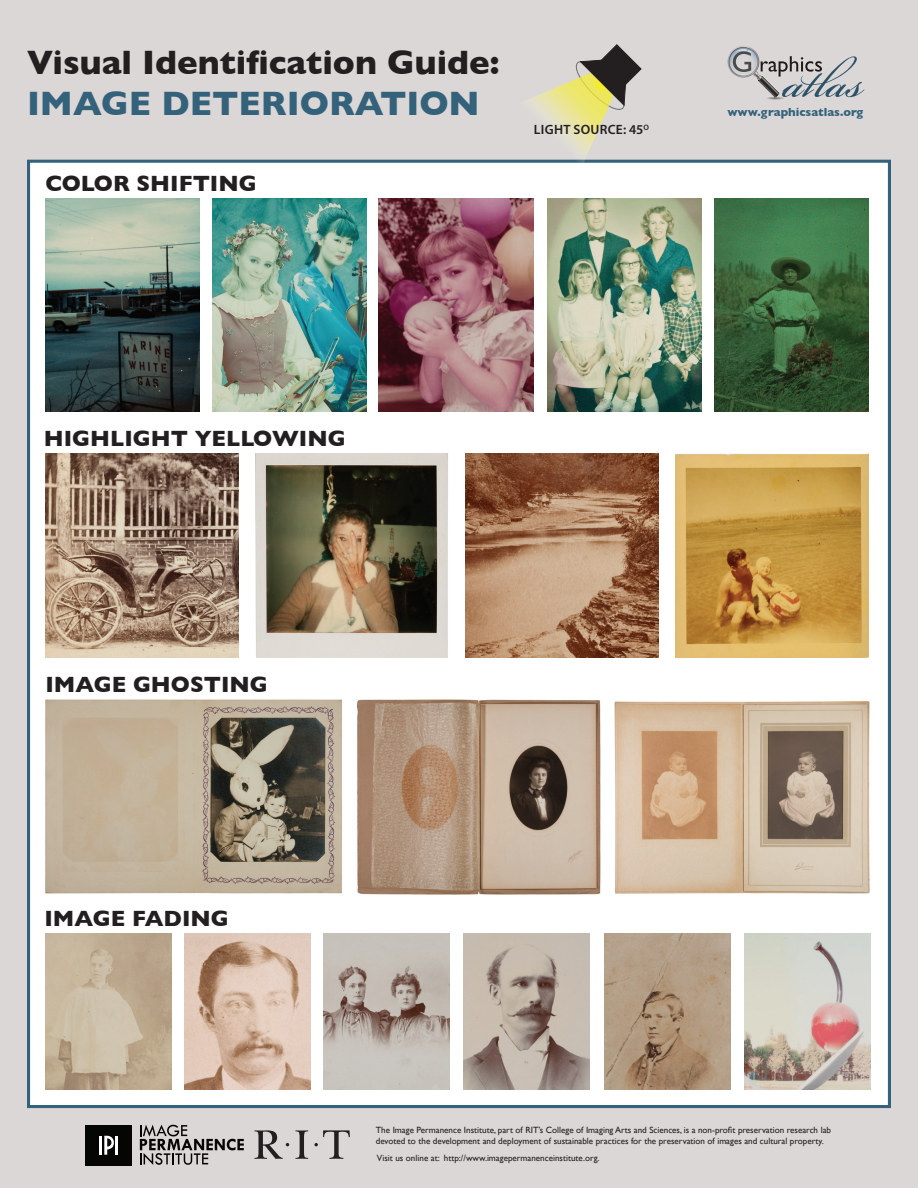
<style>
.page{position:relative;width:918px;height:1188px;background:#dad7d6}
.page>*{position:absolute;margin:0;border:0;box-sizing:border-box;transform-origin:0 0}
.t1{font:700 34.5px "Gill Sans";color:#231f20}
.t2{font:700 34.5px "Gill Sans";color:#35627b}
.t3{font:700 22.5px "Gill Sans";color:#231f20}
.t4{font:600 13.5px "Myriad Pro";letter-spacing:.02em;color:#231f20}
.t5{font:700 11.85px "Gill Sans";color:#35627b}
.t6{font:9px/10.8px "Gill Sans";color:#231f20}
</style>
<div class="page">
<div style="left:27px;top:160px;width:864px;height:948px;background:#fff;border:3px solid #35627b"></div>
<svg style="left:295px;top:1130px;width:13px;height:29px"></svg>
<svg style="left:254px;top:1130px;width:35px;height:29px"></svg>
<svg style="left:314px;top:1130px;width:36px;height:29px"></svg>
<svg style="left:140px;top:1125px;width:104px;height:40px"></svg>
<div style="left:86px;top:1125px;width:46px;height:41px;background:#050504"></div>
<hr style="left:99px;top:1136px;width:3px;height:19px;background:#fff">
<svg style="left:104px;top:1136px;width:10px;height:19px"></svg>
<hr style="left:115px;top:1136px;width:3px;height:19px;background:#fff">
<img style="left:45px;top:199px;width:155px;height:213px">
<img style="left:212px;top:199px;width:154px;height:213px">
<img style="left:379px;top:199px;width:154px;height:213px">
<img style="left:547px;top:199px;width:154px;height:213px">
<img style="left:714px;top:199px;width:154px;height:213px">
<img style="left:45px;top:454px;width:193px;height:204px">
<img style="left:465px;top:454px;width:194px;height:204px">
<img style="left:676px;top:454px;width:193px;height:204px">
<img style="left:255px;top:453px;width:193px;height:204px">
<img style="left:45px;top:699px;width:297px;height:195px">
<img style="left:357px;top:700px;width:244px;height:194px">
<img style="left:614px;top:701px;width:256px;height:193px">
<img style="left:46px;top:933px;width:125px;height:157px">
<img style="left:185px;top:933px;width:126px;height:157px">
<img style="left:323px;top:933px;width:126px;height:157px">
<img style="left:463px;top:933px;width:126px;height:157px">
<img style="left:605px;top:933px;width:126px;height:157px">
<img style="left:745px;top:933px;width:126px;height:157px">
<svg style="left:767px;top:98px;width:17px;height:2px"></svg>
<svg style="left:727px;top:46px;width:138px;height:52px"></svg>
<svg style="left:510px;top:44px;width:132px;height:120px"></svg>
<h1 class="t1" style="left:27px;top:35px;width:474px">Visual Identification Guide:</h1>
<h1 class="t2" style="left:27px;top:76px;width:454px">IMAGE DETERIORATION</h1>
<h2 class="t3" style="left:45px;top:166px;width:213px">COLOR SHIFTING</h2>
<h3 class="t4" style="left:534px;top:121px;width:117px">LIGHT SOURCE: 45<sup>O</sup></h3>
<h3 class="t5" style="left:727px;top:102px;width:137px">www.graphicsatlas.org</h3>
<h2 class="t3" style="left:44px;top:421px;width:303px">HIGHLIGHT YELLOWING</h2>
<h2 class="t3" style="left:45px;top:667px;width:224px">IMAGE GHOSTING</h2>
<h2 class="t3" style="left:44px;top:900px;width:186px">IMAGE FADING</h2>
<p class="t6" style="left:376px;top:1125px;width:457px">The Image Permanence Institute, part of RIT’s College of Imaging Arts and Sciences, is a non-profit preservation research lab devoted to the development and deployment of sustainable practices for the preservation of images and cultural property.</p>
<p class="t6" style="left:377px;top:1152px;width:224px">Visit us online at: http://www.imagepermanenceinstitute.org.</p>
</div>
